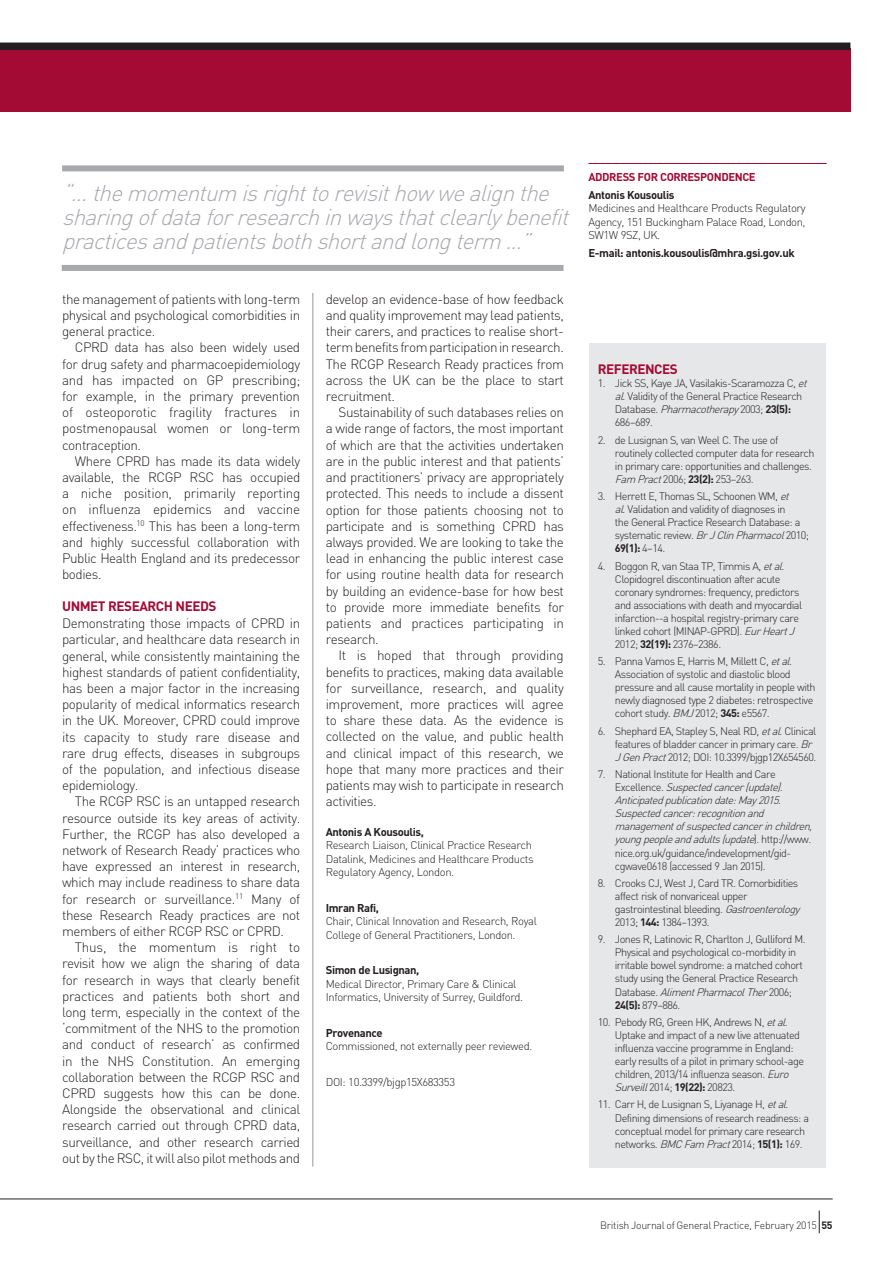
<style>
.page{position:relative;width:893px;height:1263px;background:#fff}
.page>*{position:absolute;margin:0;border:0;box-sizing:border-box;transform-origin:0 0}
.t1{font:italic 300 22.5px/24px "DIN";color:#a8a9ad}
.t2{font:300 13.5px/16.2px "DIN";letter-spacing:-.035em;color:#231f20;text-align:justify}
.t3{font:700 13.5px "DIN";letter-spacing:-.035em;color:#a30a34}
.t4{font:300 11.25px/13.5px "DIN";letter-spacing:-.035em;color:#231f20}
.t5{font:700 11.25px "DIN";letter-spacing:-.035em;color:#231f20}
.t6{font:700 11.25px "DIN";color:#a30a34}
.t7{font:300 10.8px/13px "DIN";letter-spacing:-.05em;color:#231f20}
.t8{font:italic 300 10.8px/13px "DIN";color:#231f20}
.t9{font:300 10.5px "DIN";letter-spacing:-.025em;color:#231f20}
.s1{font-style:italic}
.s2{font-weight:700}
.s3{font-style:normal}
</style>
<div class="page">
<hr style="left:313px;top:293px;width:1px;height:874px;background:#939598">
<div style="left:589px;top:343px;width:237px;height:824px;background:#e6e7e9"></div>
<hr style="left:588px;top:163px;width:239px;height:1px;background:#a30a34">
<hr style="left:0;top:1198px;width:833px;height:1px;background:#231f20">
<svg style="left:819px;top:1210px;width:1px;height:23px"></svg>
<div style="left:0;top:48px;width:850px;height:64px;background:#a30a34"></div>
<div style="left:62px;top:165px;width:502px;height:6px;background:#a8a9ad"></div>
<div style="left:62px;top:265px;width:501px;height:6px;background:#a8a9ad"></div>
<div style="left:0;top:43px;width:850px;height:7px;background:#231f20"></div>
<h1 class="t1" style="left:62px;top:180px;width:515px">“...themomentum isrighttorevisithow wealignthe sharingofdataforresearchinwaysthatclearlybenefit practicesandpatientsbothshortandlongterm ...”</h1>
<p class="t2" style="left:62px;top:291px;width:240px">the management of patients with long-term physical and psychological comorbidities in general practice.</p>
<p class="t2" style="left:62px;top:339px;width:240px;text-indent:13px">CPRD data has also been widely used for drug safety and pharmacoepidemiology and has impacted on GP prescribing; for example, in the primary prevention of osteoporotic fragility fractures in postmenopausal women or long-term contraception.</p>
<p class="t2" style="left:62px;top:453px;width:240px;text-indent:13px">Where CPRD has made its data widely available, the RCGP RSC has occupied a niche position, primarily reporting on influenza epidemics and vaccine effectiveness.<sup>10</sup> This has been a long-term and highly successful collaboration with Public Health England and its predecessor bodies.</p>
<p class="t3" style="left:62px;top:597px;width:155px">Unmet research needs</p>
<p class="t2" style="left:62px;top:615px;width:240px">Demonstrating those impacts of CPRD in particular, and healthcare data research in general, while consistently maintaining the highest standards of patient confidentiality, has been a major factor in the increasing popularity of medical informatics research in the UK. Moreover, CPRD could improve its capacity to study rare disease and rare drug effects, diseases in subgroups of the population, and infectious disease epidemiology.</p>
<p class="t2" style="left:62px;top:793px;width:240px;text-indent:13px">The RCGP RSC is an untapped research resource outside its key areas of activity.<br>Further, the RCGP has also developed a network of Research Ready’ practices who have expressed an interest in research, which may include readiness to share data for research or surveillance.<sup>11</sup> Many of these Research Ready practices are not members of either RCGP RSC or CPRD.</p>
<p class="t2" style="left:62px;top:939px;width:240px;text-indent:13px">Thus, the momentum is right to revisit how we align the sharing of data for research in ways that clearly benefit practices and patients both short and long term, especially in the context of the ‘commitment of the NHS to the promotion and conduct of research’ as confirmed in the NHS Constitution. An emerging collaboration between the RCGP RSC and CPRD suggests how this can be done.<br>Alongside the observational and clinical research carried out through CPRD data, surveillance, and other research carried out by the RSC, it will also pilot methods and</p>
<p class="t2" style="left:326px;top:291px;width:240px">develop an evidence-base of how feedback and quality improvement may lead patients, their carers, and practices to realise short&shy;term benefits from participation in research.<br>The RCGP Research Ready practices from across the UK can be the place to start recruitment.</p>
<p class="t2" style="left:326px;top:404px;width:240px;text-indent:13px">Sustainability of such databases relies on a wide range of factors, the most important of which are that the activities undertaken are in the public interest and that patients’ and practitioners’ privacy are appropriately protected. This needs to include a dissent option for those patients choosing not to participate and is something CPRD has always provided. We are looking to take the lead in enhancing the public interest case for using routine health data for research by building an evidence-base for how best to provide more immediate benefits for patients and practices participating in research.</p>
<p class="t2" style="left:326px;top:647px;width:240px;text-indent:13px">It is hoped that through providing benefits to practices, making data available for surveillance, research, and quality improvement, more practices will agree to share these data. As the evidence is collected on the value, and public health and clinical impact of this research, we hope that many more practices and their patients may wish to participate in research activities.</p>
<p class="t5" style="left:326px;top:824px;width:100px">Antonis A Kousoulis,</p>
<p class="t4" style="left:326px;top:838px;width:209px">Research Liaison, Clinical Practice Research<br>Datalink, Medicines and Healthcare Products<br>Regulatory Agency, London.</p>
<p class="t5" style="left:326px;top:900px;width:55px">I mran Rafi,</p>
<p class="t4" style="left:326px;top:914px;width:213px">Chair, Clinical Innovation and Research, Royal<br>College of General Practitioners, London.</p>
<p class="t5" style="left:326px;top:963px;width:95px">Simon de Lusignan,</p>
<p class="t4" style="left:326px;top:977px;width:199px">Medical Director, Primary Care &amp; Clinical<br>Informatics, University of Surrey, Guildford.</p>
<p class="t5" style="left:326px;top:1025px;width:58px">Provenance</p>
<p class="t4" style="left:326px;top:1039px;width:208px">Commissioned, not externally peer reviewed.</p>
<p class="t4" style="left:326px;top:1075px;width:131px">DOI: 10.3399/bjgp15X683353</p>
<p class="t6" style="left:588px;top:169px;width:15px">ADDRE</p>
<p class="t6" style="left:623px;top:169px;width:23px">SS FOR</p>
<p class="t6" style="left:660px;top:169px;width:8px">CORRE</p>
<p class="t6" style="left:694px;top:169px;width:15px">SPONDENCE</p>
<p class="t5" style="left:588px;top:187px;width:88px">Antonis Kousoulis</p>
<p class="t4" style="left:588px;top:201px;width:219px;text-align:justify">Medicines and Healthcare Products Regulatory Agency, 151 Buckingham Palace Road, London, SW1W 9SZ, UK.</p>
<p class="t5" style="left:588px;top:245px;width:208px">E-mail: antonis.kousoulis@mhra.gsi.gov.uk</p>
<p class="t3" style="left:598px;top:360px;width:9px">REFERENCE</p>
<p class="t3" style="left:670px;top:360px;width:9px">S</p>
<p class="t7" style="left:615px;top:377px;width:197px;text-indent:-17px">1. Jick SS, Kaye JA, Vasilakis-Scaramozza C, <span class="s1">et al</span>. Validity of the General Practice Research Database. <span class="s1">Pharmacotherapy</span>2003; <span class="s2">23(5):<br></span>686–689.</p>
<p class="t7" style="left:615px;top:433px;width:201px;text-indent:-17px">2. de Lusignan S, van Weel C. The use of routinely collected computer data for research in primary care: opportunities and challenges.<br><span class="s1">Fam Pract</span>2006; <span class="s2">23(2):</span> 253–263.</p>
<p class="t7" style="left:615px;top:490px;width:196px;text-indent:-17px">3. Herrett E, Thomas SL, Schoonen WM, <span class="s1">et<br>al</span>. Validation and validity of diagnoses in<br>the General Practice Research Database: a systematic review. <span class="s1">BrJClinPharmacol</span>2010; <span class="s2">69(1):</span> 4–14.</p>
<p class="t7" style="left:615px;top:559px;width:189px;text-indent:-17px">4. Boggon R, van Staa TP, Timmis A, <span class="s1">etal</span>.<br>Clopidogrel discontinuation after acute coronary syndromes: frequency, predictors and associations with death and myocardial infarction--a hospital registry-primary care linked cohort (MINAP-GPRD). <span class="s1">EurHeartJ </span>2012; <span class="s2">32(19):</span> 2376–2386.</p>
<p class="t7" style="left:615px;top:655px;width:202px;text-indent:-17px">5. Panna Vamos E, Harris M, Millett C, <span class="s1">etal</span>.<br>Association of systolic and diastolic blood pressure and all cause mortality in people with newly diagnosed type 2 diabetes: retrospective cohort study. <span class="s1">BMJ</span>2012; <span class="s2">345:</span> e5567.</p>
<p class="t7" style="left:615px;top:724px;width:203px;text-align:justify;text-indent:-17px">6. Shephard EA, Stapley S, Neal RD, <span class="s1">etal</span>. Clinical features of bladder cancer in primary care. <span class="s1">Br JGenPract</span>2012; DOI: 10.3399/bjgp12X654560.</p>
<p class="t8" style="left:615px;top:768px;width:202px;text-indent:-17px"><span class="s3">7. National Institute for Health and Care<br>E x c e l l e n c e .</span> Suspectedcancer(update).<br>Anticipatedpublicationdate:May2015.<br>Suspectedcancer:recognitionand managementofsuspectedcancerinchildren, youngpeopleandadults(update<span class="s3">) . h t t p : //www . nice.org.uk/guidance/indevelopment/gid&shy;cgwave0618 (accessed 9 Jan 2015).</span></p>
<p class="t7" style="left:615px;top:876px;width:190px;text-indent:-17px">8. Crooks CJ, West J, Card TR. Comorbidities affect risk of nonvariceal upper gastrointestinal bleeding. <span class="s1">Gastroenterology </span>2013; <span class="s2">144:</span> 1384–1393.</p>
<p class="t7" style="left:615px;top:933px;width:192px;text-indent:-17px">9. Jones R, Latinovic R, Charlton J, Gulliford M.<br>Physical and psychological co-morbidity in irritable bowel syndrome: a matched cohort study using the General Practice Research D a t a b a s e . <span class="s1">AlimentPharmacolTher</span>2 0 0 6 ; <span class="s2">24(5):</span> 879–886.</p>
<p class="t7" style="left:615px;top:1015px;width:191px;text-indent:-17px">10. Pebody RG, Green HK, Andrews N, <span class="s1">etal</span>.<br>Uptake and impact of a new live attenuated influenza vaccine programme in England: early results of a pilot in primary school-age children, 2013/14 influenza season. <span class="s1">Euro Surveill</span>2014; <span class="s2">19(22):</span> 20823.</p>
<p class="t7" style="left:615px;top:1098px;width:196px;text-indent:-17px">11. Carr H, de Lusignan S, Liyanage H, <span class="s1">etal</span>.<br>Defining dimensions of research readiness: a conceptual model for primary care research networks. <span class="s1">BMCFam Pract</span>2014; <span class="s2">15(1):</span> 169.</p>
<p class="t9" style="left:600px;top:1219px;width:234px">British Journal of General Practice, February 2015 <span class="s2">55</span></p>
</div>
